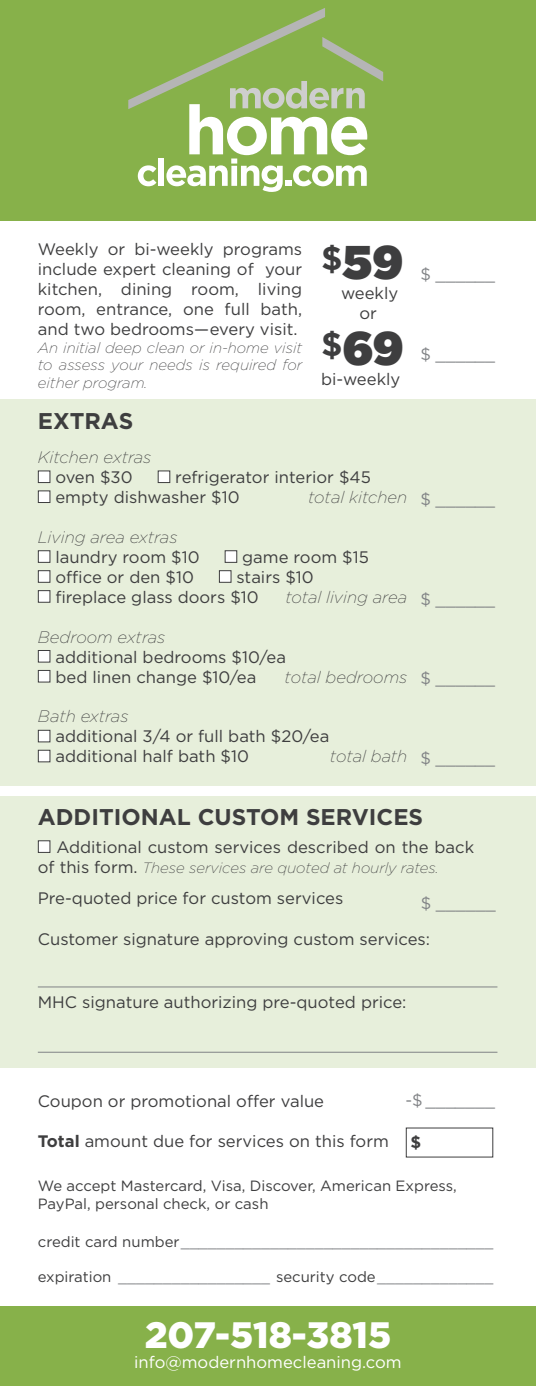
<style>
.page{position:relative;width:536px;height:1386px;background:#fff}
.page>*{position:absolute;margin:0;border:0;box-sizing:border-box;transform-origin:0 0}
.t1{font:900 47.25px "Gotham";color:#3e3e3f}
.t2{font:900 36.75px "Gotham";color:#fff}
.t3{font:700 22.75px "Gotham";color:#3e3e3f}
.t4{font:16.62px/19.9px "Gotham";color:#3e3e3f}
.t5{font:italic 200 16.62px "Gotham";color:#3e3e3f}
.t6{font:16.62px "Gotham";color:#808285}
.t7{font:16.62px "Gotham";color:#fff}
.t8{font:700 16.62px "Gotham";color:#3e3e3f}
.t9{font:italic 200 14.88px/17.8px "Gotham";color:#3e3e3f;text-align:justify}
.t10{font:14.88px "Gotham";color:#808285}
.t11{font:14.88px/17.8px "Gotham";color:#3e3e3f}
.s1{font-weight:400;font-style:normal;font-size:16.62px}
.s2{font-weight:700}
.s3{color:#3e3e3f}
</style>
<div class="page">
<div style="left:0;top:0;width:536px;height:221px;background:#87b14a"></div>
<div style="left:0;top:1306px;width:536px;height:80px;background:#87b14a"></div>
<div style="left:0;top:399px;width:536px;height:387px;background:#e7efdb"></div>
<div style="left:0;top:797px;width:536px;height:271px;background:#e7efdb"></div>
<div style="left:38px;top:470px;width:12px;height:13px;background:#fff;border:1px solid #3e3e3f"></div>
<div style="left:158px;top:470px;width:12px;height:13px;background:#fff;border:1px solid #3e3e3f"></div>
<div style="left:38px;top:490px;width:12px;height:13px;background:#fff;border:1px solid #3e3e3f"></div>
<div style="left:38px;top:550px;width:12px;height:13px;background:#fff;border:1px solid #3e3e3f"></div>
<div style="left:224px;top:550px;width:13px;height:13px;background:#fff;border:1px solid #3e3e3f"></div>
<div style="left:38px;top:570px;width:12px;height:13px;background:#fff;border:1px solid #3e3e3f"></div>
<div style="left:219px;top:570px;width:12px;height:13px;background:#fff;border:1px solid #3e3e3f"></div>
<div style="left:38px;top:590px;width:12px;height:13px;background:#fff;border:1px solid #3e3e3f"></div>
<div style="left:38px;top:650px;width:12px;height:13px;background:#fff;border:1px solid #3e3e3f"></div>
<div style="left:38px;top:670px;width:12px;height:13px;background:#fff;border:1px solid #3e3e3f"></div>
<div style="left:38px;top:730px;width:12px;height:12px;background:#fff;border:1px solid #3e3e3f"></div>
<div style="left:38px;top:750px;width:12px;height:12px;background:#fff;border:1px solid #3e3e3f"></div>
<svg style="left:128px;top:8px;width:255px;height:184px"></svg>
<div style="left:38px;top:840px;width:12px;height:13px;background:#fff;border:1px solid #3e3e3f"></div>
<hr style="left:38px;top:1052px;width:459px;height:1px;background:#808285">
<hr style="left:38px;top:987px;width:459px;height:1px;background:#808285">
<p class="t4" style="left:38px;top:239px;width:266px;text-align:justify">Weekly or bi-weekly programs include expert cleaning of your kitchen, dining room, living room, entrance, one full bath, and two bedrooms—every visit.</p>
<p class="t9" style="left:38px;top:338px;width:266px">An initial deep clean or in-home visit to assess your needs is required for either program.</p>
<p class="t1" style="left:321px;top:228px;width:84px"><sup>$</sup>59</p>
<p class="t4" style="left:341px;top:283px;width:59px">weekly</p>
<p class="t4" style="left:359px;top:303px;width:19px">or</p>
<p class="t1" style="left:321px;top:314px;width:84px"><sup>$</sup>69</p>
<p class="t4" style="left:321px;top:368px;width:81px">bi-weekly</p>
<p class="t3" style="left:38px;top:408px;width:97px">EXTRAS</p>
<p class="t5" style="left:38px;top:447px;width:115px">Kitchen extras</p>
<p class="t4" style="left:55px;top:467px;width:79px">oven $30</p>
<p class="t4" style="left:55px;top:467px;width:317px;text-indent:120px">refrigerator interior $45 empty dishwasher $10</p>
<p class="t5" style="left:308px;top:487px;width:101px">total kitchen</p>
<p class="t5" style="left:38px;top:527px;width:141px">Living area extras</p>
<p class="t4" style="left:55px;top:547px;width:146px">laundry room $10</p>
<p class="t4" style="left:242px;top:547px;width:128px">game room $15</p>
<p class="t4" style="left:55px;top:567px;width:140px">office or den $10</p>
<p class="t4" style="left:55px;top:567px;width:260px;text-indent:181px">stairs $10 fireplace glass doors $10</p>
<p class="t5" style="left:285px;top:587px;width:123px">total living area</p>
<p class="t5" style="left:38px;top:626px;width:129px">Bedroom extras</p>
<p class="t4" style="left:55px;top:646px;width:232px">additional bedrooms $10/ea bed linen change $10/ea</p>
<p class="t5" style="left:284px;top:666px;width:124px">total bedrooms</p>
<p class="t5" style="left:38px;top:706px;width:92px">Bath extras</p>
<p class="t4" style="left:55px;top:726px;width:275px">additional 3/4 or full bath $20/ea</p>
<p class="t4" style="left:55px;top:746px;width:195px">additional half bath $10</p>
<p class="t5" style="left:330px;top:746px;width:79px">total bath</p>
<p class="t6" style="left:420px;top:265px;width:76px">$ ______</p>
<p class="t6" style="left:420px;top:345px;width:76px">$ ______</p>
<p class="t6" style="left:420px;top:490px;width:76px">$ ______</p>
<p class="t6" style="left:420px;top:590px;width:76px">$ ______</p>
<p class="t6" style="left:420px;top:669px;width:76px">$ ______</p>
<p class="t6" style="left:420px;top:749px;width:76px">$ ______</p>
<p class="t3" style="left:38px;top:803px;width:387px">ADDITIONAL CUSTOM SERVICES</p>
<p class="t4" style="left:56px;top:837px;width:419px">Additional custom services described on the back</p>
<p class="t9" style="left:38px;top:858px;width:402px"><span class="s1">of this form.</span> These services are quoted at hourly rates.</p>
<p class="t4" style="left:38px;top:888px;width:307px">Pre-quoted price for custom services</p>
<p class="t6" style="left:421px;top:894px;width:76px">$ ______</p>
<p class="t4" style="left:38px;top:929px;width:393px">Customer signature approving custom services:</p>
<p class="t4" style="left:38px;top:992px;width:370px">MHC signature authorizing pre-quoted price:</p>
<p class="t4" style="left:38px;top:1091px;width:288px">Coupon or promotional offer value</p>
<p class="t4" style="left:38px;top:1131px;width:352px"><span class="s2">Total</span> amount due for services on this form</p>
<p class="t6" style="left:405px;top:1091px;width:91px">-$ _______</p>
<p class="t8" style="left:410px;top:1133px;width:12px">$</p>
<p class="t11" style="left:38px;top:1177px;width:420px">We accept Mastercard, Visa, Discover, American Express,<br>PayPal, personal check, or cash</p>
<p class="t10" style="left:38px;top:1233px;width:457px"><span class="s3">credit card number</span>___________________________________</p>
<p class="t10" style="left:38px;top:1268px;width:457px"><span class="s3">expiration</span> _________________ <span class="s3">security code</span>_____________</p>
<p class="t2" style="left:145px;top:1310px;width:248px">207-518-3815</p>
<p class="t7" style="left:134px;top:1353px;width:269px">info@modernhomecleaning.com</p>
</div>
